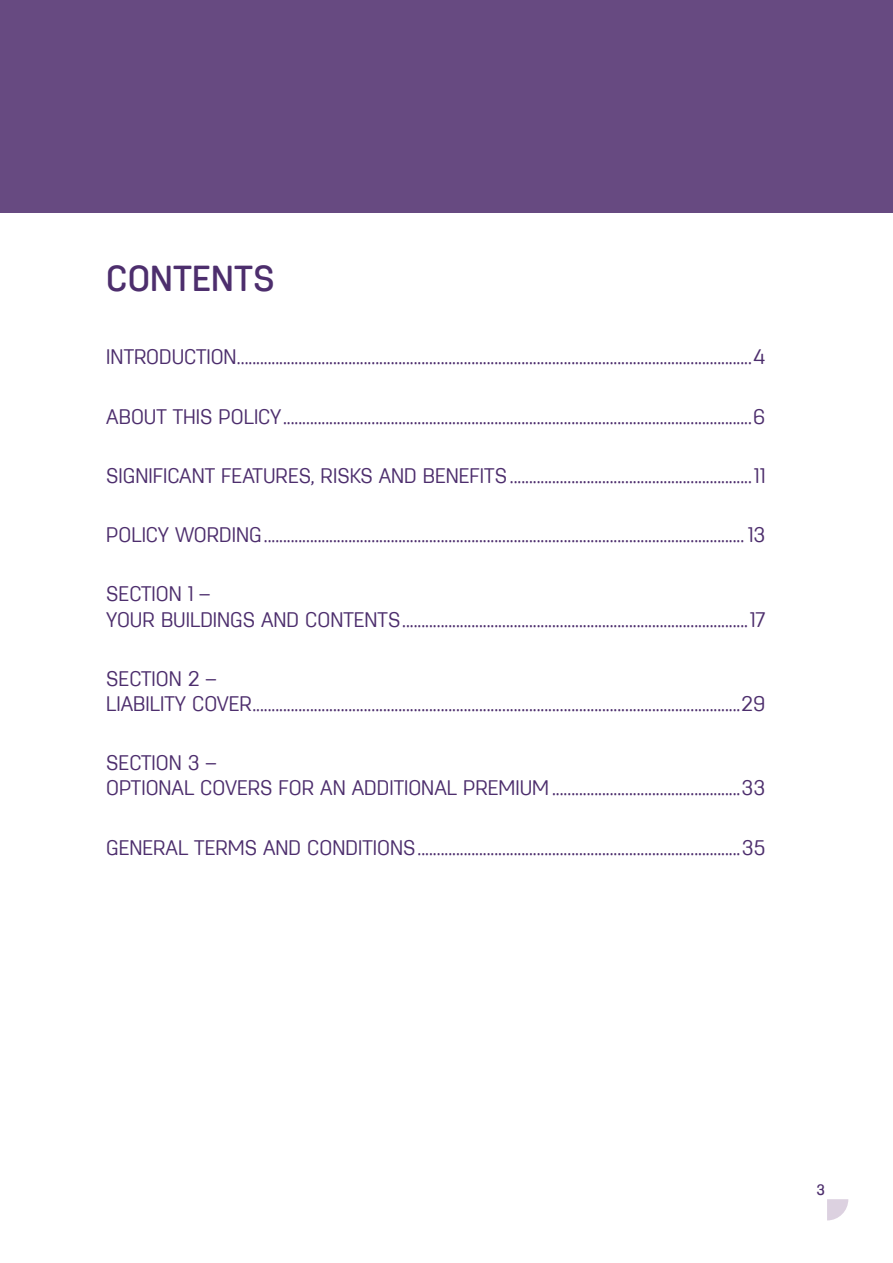
<style>
.page{position:relative;width:893px;height:1263px;background:#fff}
.page>*{position:absolute;margin:0;border:0;box-sizing:border-box;transform-origin:0 0}
.Header_-_CAPS{font:500 36px "Antartida Rounded";letter-spacing:.005em;color:#4d2e6d}
.t1{font:300 21px/25.2px "Antartida Rounded";color:#4d2e6d}
.t2{font:500 15px "Antartida Rounded";color:#4d2e6d}
</style>
<div class="page">
<svg style="left:827px;top:1199px;width:21px;height:21px"></svg>
<div style="left:0;top:0;width:893px;height:213px;background:#674a81"></div>
<p class="Header_-_CAPS" style="left:106px;top:258px;width:170px">CONTENTS</p>
<p class="t1" style="left:106px;top:345px;width:661px">INTRODUCTION......................................................................................................................................4</p>
<p class="t1" style="left:106px;top:404px;width:661px">ABOUT THIS POLICY..........................................................................................................................6</p>
<p class="t1" style="left:106px;top:463px;width:661px">SIGNIFICANT FEATURES, RISKS AND BENEFITS...............................................................11</p>
<p class="t1" style="left:106px;top:522px;width:661px">POLICY WORDING............................................................................................................................. 13</p>
<p class="t1" style="left:106px;top:582px;width:661px">SECTION 1 –<br>YOUR BUILDINGS AND CONTENTS..........................................................................................17</p>
<p class="t1" style="left:106px;top:666px;width:661px">SECTION 2 –<br>LIABILITY COVER...............................................................................................................................29</p>
<p class="t1" style="left:106px;top:750px;width:661px">SECTION 3 –<br>OPTIONAL COVERS FOR AN ADDITIONAL PREMIUM .................................................33</p>
<p class="t1" style="left:106px;top:835px;width:661px">GENERAL TERMS AND CONDITIONS....................................................................................35</p>
<p class="t2" style="left:816px;top:1181px;width:10px">3</p>
</div>
